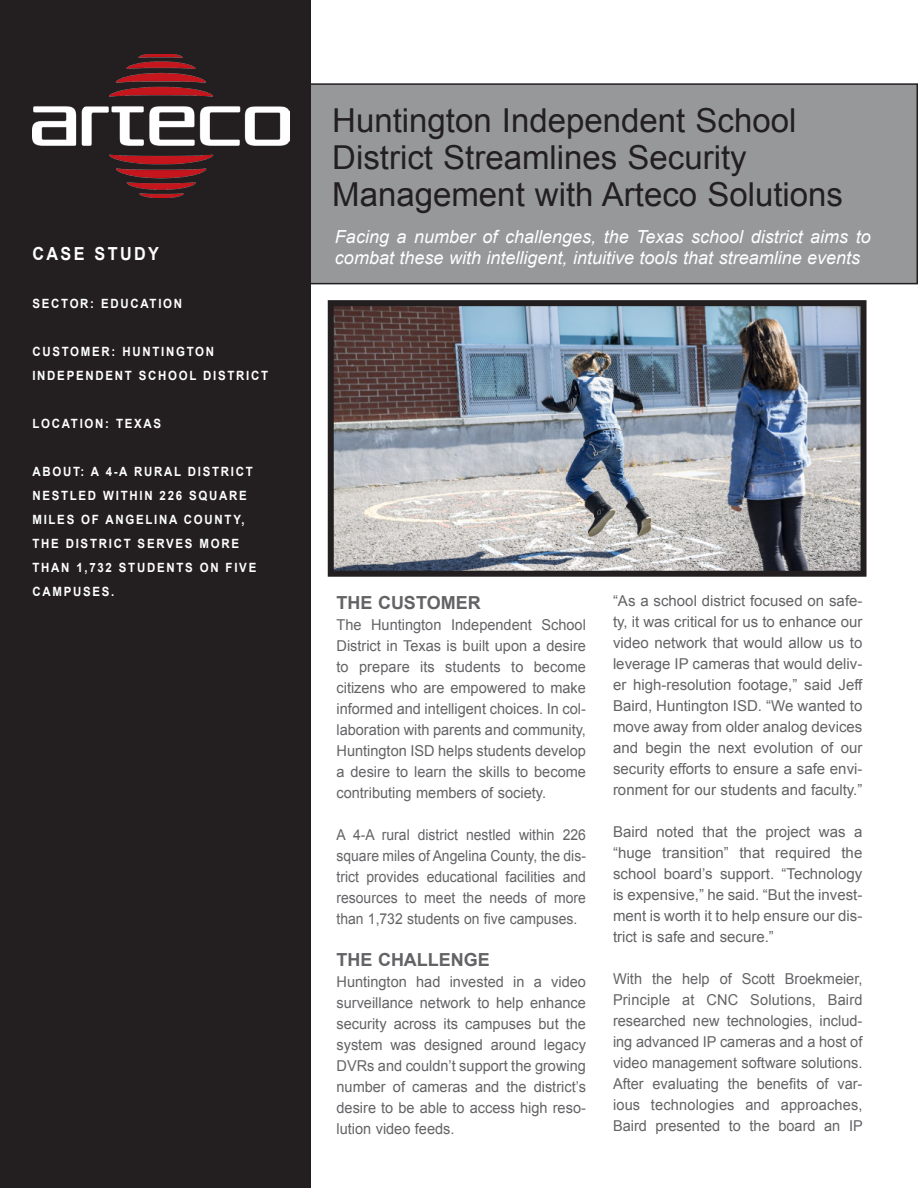
<style>
.page{position:relative;width:918px;height:1188px;background:#fff}
.page>*{position:absolute;margin:0;border:0;box-sizing:border-box;transform-origin:0 0}
.SUBHEAD{font:33px/36.9px "Arial";color:#231f20}
.SUBHEAD-2{font:italic 18px/21px "Arial";color:#fff}
.SUBHEAD-3{font:700 18px "Arial";color:#636366}
.SIDE_HEAD{font:700 18px "Arial";letter-spacing:.15em;color:#fff;scale:.9 1}
.BODY{font:15px/21px "Arial";color:#636366;text-align:justify}
.BODY-2{font:15px/21px "Arial";color:#636366;text-align:justify;scale:.93 1}
.SIDE_HEAD-2{font:700 12.75px/24px "Arial";letter-spacing:.15em;color:#fff;scale:.9 1}
</style>
<div class="page">
<div style="left:309px;top:84px;width:608px;height:200px;background:#96989a"></div>
<div style="left:308px;top:83px;width:610px;height:201px;border:2px solid #231f20"></div>
<div style="left:0;top:0;width:311px;height:1188px;background:#231f20"></div>
<img style="left:32px;top:54px;width:257px;height:143px">
<img style="left:335px;top:307px;width:525px;height:263px">
<div style="left:328px;top:300px;width:539px;height:277px;border:6px solid #231f20"></div>
<p class="SIDE_HEAD" style="left:32px;top:242px;width:142px">CASE STUDY</p>
<p class="SIDE_HEAD-2" style="left:32px;top:292px;width:168px">SECTOR: EDUCATION</p>
<p class="SIDE_HEAD-2" style="left:32px;top:340px;width:264px">CUSTOMER: HUNTINGTON<br>INDEPENDENT SCHOOL DISTRICT</p>
<p class="SIDE_HEAD-2" style="left:32px;top:412px;width:145px">LOCATION: TEXAS</p>
<p class="SIDE_HEAD-2" style="left:32px;top:460px;width:250px">ABOUT: A 4-A RURAL DISTRICT<br>NESTLED WITHIN 226 SQUARE<br>MILES OF ANGELINA COUNTY,<br>THE DISTRICT SERVES MORE<br>THAN 1,732 STUDENTS ON FIVE<br>CAMPUSES.</p>
<p class="SUBHEAD" style="left:332px;top:102px;width:512px">Huntington Independent School<br>District Streamlines Security<br>Management with Arteco Solutions</p>
<p class="SUBHEAD-2" style="left:335px;top:226px;width:537px">Facing a number of challenges, the Texas school district aims to combat these with intelligent, intuitive tools that streamline events</p>
<p class="SUBHEAD-3" style="left:336px;top:590px;width:146px">THE CUSTOMER</p>
<p class="BODY" style="left:336px;top:614px;width:251px">The Huntington Independent School District in Texas is built upon a desire to prepare its students to become citizens who are empowered to make informed and intelligent choices. In col&shy;laboration with parents and community, Huntington ISD helps students develop a desire to learn the skills to become contributing members of society.</p>
<p class="BODY-2" style="left:336px;top:824px;width:270px">A 4-A rural district nestled within 226 square miles of Angelina County, the dis&shy;trict provides educational facilities and resources to meet the needs of more than 1,732 students on five campuses.</p>
<p class="SUBHEAD-3" style="left:336px;top:947px;width:155px">THE CHALLENGE</p>
<p class="BODY" style="left:336px;top:971px;width:251px">Huntington had invested in a video surveillance network to help enhance security across its campuses but the system was designed around legacy DVRs and couldn’t support the growing number of cameras and the district’s desire to be able to access high reso&shy;lution video feeds.</p>
<p class="BODY" style="left:613px;top:591px;width:251px">“As a school district focused on safe&shy;ty, it was critical for us to enhance our video network that would allow us to leverage IP cameras that would deliv&shy;er high-resolution footage,” said Jeff Baird, Huntington ISD. “We wanted to move away from older analog devices and begin the next evolution of our security efforts to ensure a safe envi&shy;ronment for our students and faculty.”</p>
<p class="BODY" style="left:613px;top:822px;width:251px">Baird noted that the project was a “huge transition” that required the school board’s support. “Technology is expensive,” he said. “But the invest&shy;ment is worth it to help ensure our dis&shy;trict is safe and secure.”</p>
<p class="BODY" style="left:613px;top:969px;width:251px">With the help of Scott Broekmeier, Principle at CNC Solutions, Baird researched new technologies, includ&shy;ing advanced IP cameras and a host of video management software solutions.</p>
<p class="BODY" style="left:613px;top:1074px;width:251px">After evaluating the benefits of var&shy;ious technologies and approaches, Baird presented to the board an IP</p>
</div>
